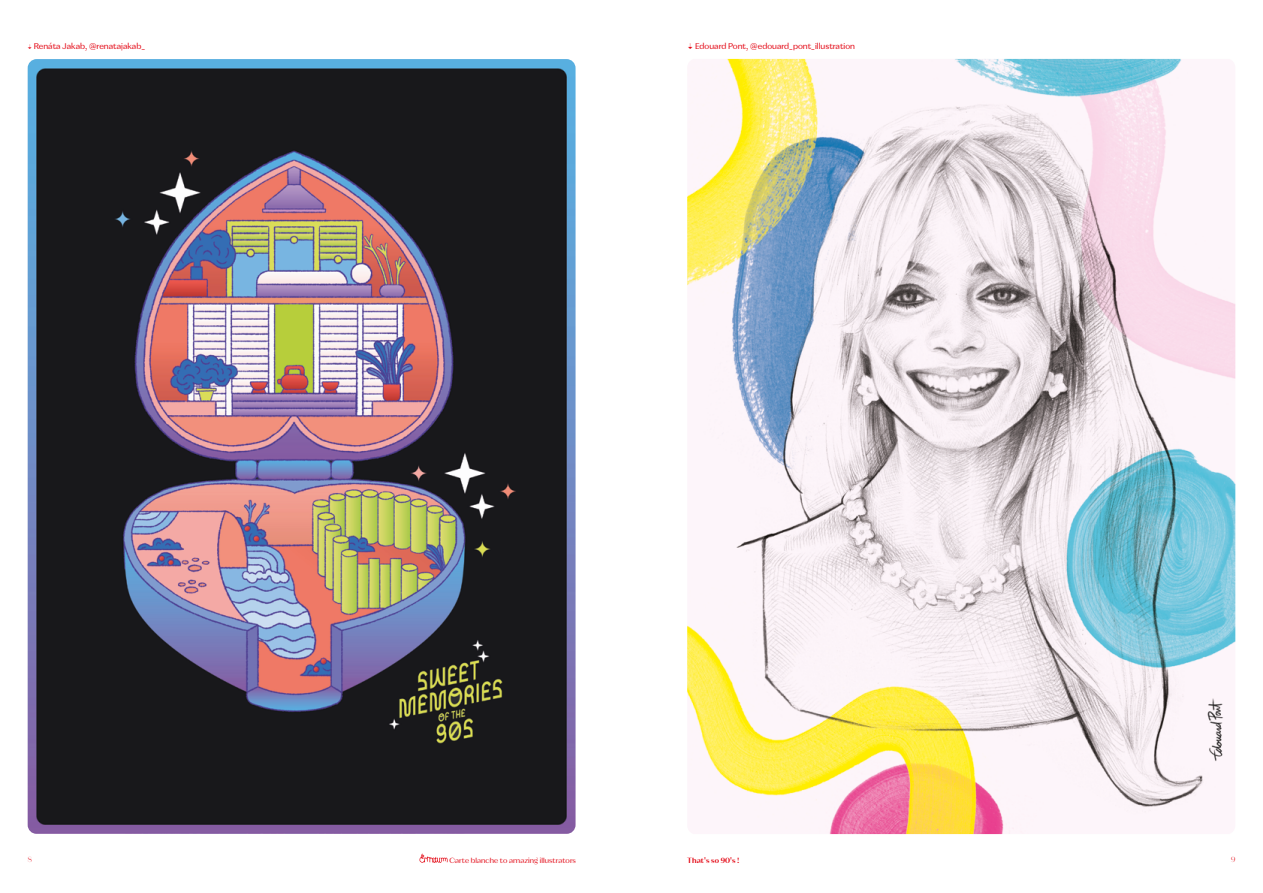
<style>
.page{position:relative;width:1263px;height:893px;background:#fff}
.page>*{position:absolute;margin:0;border:0;box-sizing:border-box;transform-origin:0 0}
.t1{font:8.25px "Magnat Text";color:#e30613}
.t2{font:7.5px "Magnat Head";letter-spacing:.01em;color:#e30613}
.t3{font:600 7.5px "Magnat Head";letter-spacing:.01em;color:#e30613}
.t4{font:300 7.5px "Magnat Poster";color:#e30613}
.s1{font-family:"Magnat Head";font-weight:800;font-size:6.75px}
.s2{font-family:"Magnat Head";font-weight:800}
</style>
<div class="page">
<svg style="left:419px;top:854px;width:29px;height:9px"></svg>
<img style="left:28px;top:59px;width:547px;height:775px">
<img style="left:687px;top:59px;width:548px;height:775px">
<p class="t1" style="left:28px;top:41px;width:119px"><span class="s1">↓</span> Renáta Jakab, @renatajakab_</p>
<p class="t1" style="left:688px;top:41px;width:169px"><span class="s2">↓</span> Edouard Pont, @edouard_pont_illustration</p>
<p class="t4" style="left:28px;top:855px;width:6px">8</p>
<p class="t2" style="left:449px;top:855px;width:128px">Carte blanche to amazing illustrators</p>
<p class="t3" style="left:687px;top:855px;width:54px">That's so 90's !</p>
<p class="t4" style="left:1231px;top:855px;width:6px">9</p>
</div>
